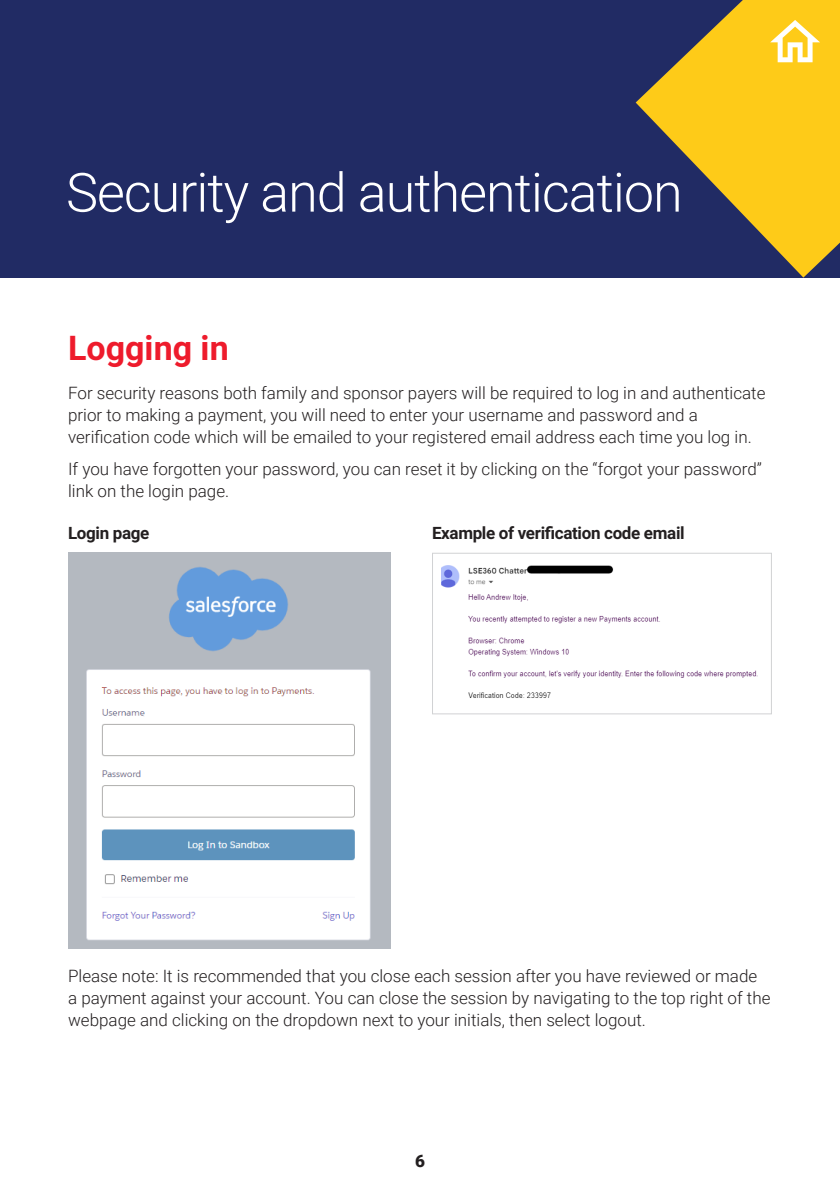
<style>
.page{position:relative;width:840px;height:1191px;background:#fff}
.page>*{position:absolute;margin:0;border:0;box-sizing:border-box;transform-origin:0 0}
.MAIN_HEADING_2018{font:300 54px "Roboto";letter-spacing:-.02em;color:#fff}
.t1{font:700 34px "Roboto";color:#ee1b2c}
.t2{font:900 17.2px "Roboto";color:#231f20}
.List{font:300 17px/22px "Roboto";color:#231f20}
.green_headings{font:700 17px "Roboto";letter-spacing:-.02em;color:#231f20}
</style>
<div class="page">
<div style="left:0;top:0;width:838px;height:278px;background:#212b64"></div>
<svg style="left:635px;top:0;width:204px;height:278px;fill:#fecb18"></svg>
<svg style="left:769px;top:20px;width:50px;height:42px;background:#fede6c"></svg>
<img style="left:68px;top:552px;width:323px;height:396px">
<img style="left:441px;top:565px;width:317px;height:133px">
<div style="left:432px;top:553px;width:339px;height:161px;border:1px solid #d1d2d4"></div>
<p class="MAIN_HEADING_2018" style="left:66px;top:155px;width:617px">Security and authentication</p>
<p class="t1" style="left:68px;top:324px;width:162px">Logging in</p>
<p class="List" style="left:68px;top:381px;width:698px">For security reasons both family and sponsor payers will be required to log in and authenticate prior to making a payment, you will need to enter your username and password and a verification code which will be emailed to your registered email address each time you log in.</p>
<p class="List" style="left:68px;top:457px;width:695px">If you have forgotten your password, you can reset it by clicking on the “forgot your password” link on the login page.</p>
<p class="green_headings" style="left:68px;top:521px;width:83px">Login page</p>
<p class="green_headings" style="left:432px;top:521px;width:254px">Example of verification code email</p>
<p class="List" style="left:68px;top:964px;width:703px">Please note: It is recommended that you close each session after you have reviewed or made a payment against your account. You can close the session by navigating to the top right of the webpage and clicking on the dropdown next to your initials, then select logout.</p>
<p class="t2" style="left:415px;top:1148px;width:11px">6</p>
</div>
